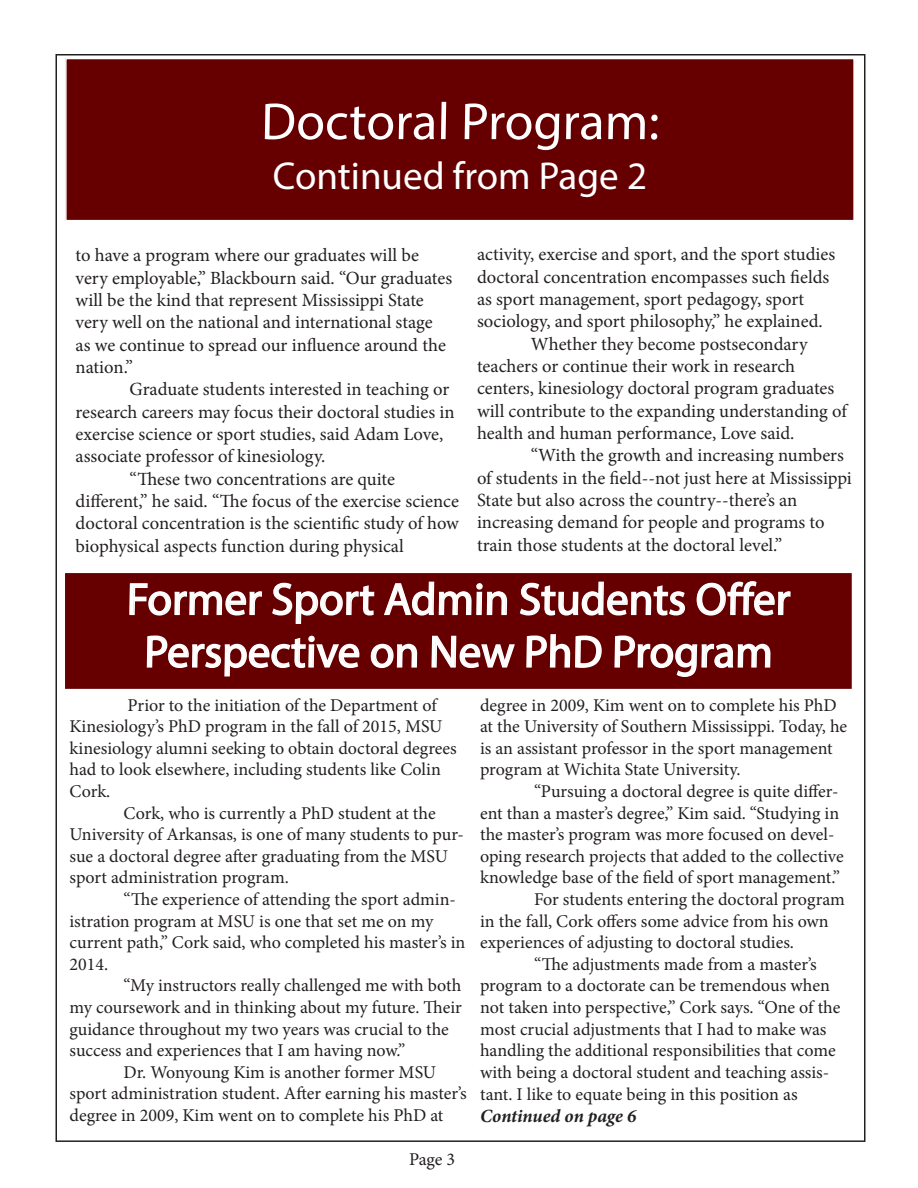
<style>
.page{position:relative;width:918px;height:1188px;background:#fff}
.page>*{position:absolute;margin:0;border:0;box-sizing:border-box;transform-origin:0 0}
.t1{font:52.5px "Myriad Pro";color:#fff}
.t2{font:45px "Myriad Pro";color:#fff}
.t3{font:39px "Myriad Pro";color:#fff}
.t4{font:18.6px/22.4px "Minion Pro";color:#231f20}
.t5{font:italic 700 18.6px "Minion Pro";color:#231f20}
.t6{font:18px/21.6px "Minion Pro";color:#231f20}
</style>
<div class="page">
<div style="left:66px;top:58px;width:788px;height:163px;background:#600"></div>
<div style="left:65px;top:58px;width:790px;height:163px;border:2px solid #fff"></div>
<div style="left:64px;top:572px;width:789px;height:118px;background:#600"></div>
<svg style="left:129px;top:581px;width:662px;height:96px"></svg>
<div style="left:64px;top:572px;width:789px;height:118px;border:2px solid #fff"></div>
<p class="t1" style="left:261px;top:89px;width:401px">Doctoral Program:</p>
<p class="t3" style="left:273px;top:151px;width:376px">Continued from Page 2</p>
<p class="t4" style="left:477px;top:243px;width:360px">activity, exercise and sport, and the sport studies doctoral concentration encompasses such fields as sport management, sport pedagogy, sport sociology, and sport philosophy,” he explained.</p>
<p class="t4" style="left:477px;top:333px;width:371px;text-indent:54px">Whether they become postsecondary teachers or continue their work in research centers, kinesiology doctoral program graduates will contribute to the expanding understanding of health and human performance, Love said.</p>
<p class="t4" style="left:477px;top:444px;width:376px;text-indent:54px">“With the growth and increasing numbers of students in the field--not just here at Mississippi State but also across the country--there’s an increasing demand for people and programs to train those students at the doctoral level.”</p>
<p class="t2" style="left:127px;top:571px;width:666px">Former Sport Admin Students Offer</p>
<p class="t2" style="left:144px;top:624px;width:631px">Perspective on New PhD Program</p>
<p class="t6" style="left:70px;top:694px;width:389px;text-indent:58px">Prior to the initiation of the Department of Kinesiology’s PhD program in the fall of 2015, MSU kinesiology alumni seeking to obtain doctoral degrees had to look elsewhere, including students like Colin Cork.</p>
<p class="t6" style="left:70px;top:802px;width:396px;text-indent:54px">Cork, who is currently a PhD student at the University of Arkansas, is one of many students to pur&shy;sue a doctoral degree after graduating from the MSU sport administration program.</p>
<p class="t6" style="left:70px;top:889px;width:397px;text-indent:54px">“The experience of attending the sport admin&shy;istration program at MSU is one that set me on my current path,” Cork said, who completed his master’s in</p>
<p class="t6" style="left:70px;top:953px;width:40px">2014.</p>
<p class="t6" style="left:70px;top:975px;width:394px;text-indent:54px">“My instructors really challenged me with both my coursework and in thinking about my future. Their guidance throughout my two years was crucial to the success and experiences that I am having now.”</p>
<p class="t6" style="left:70px;top:1061px;width:399px;text-indent:54px">Dr. Wonyoung Kim is another former MSU sport administration student. After earning his master’s degree in 2009, Kim went on to complete his PhD at</p>
<p class="t4" style="left:76px;top:244px;width:378px">to have a program where our graduates will be very employable,” Blackbourn said. “Our graduates will be the kind that represent Mississippi State very well on the national and international stage as we continue to spread our influence around the nation.”</p>
<p class="t4" style="left:76px;top:378px;width:381px;text-indent:54px">Graduate students interested in teaching or research careers may focus their doctoral studies in exercise science or sport studies, said Adam Love, associate professor of kinesiology.</p>
<p class="t4" style="left:76px;top:468px;width:385px;text-indent:54px">“These two concentrations are quite different,” he said. “The focus of the exercise science doctoral concentration is the scientific study of how biophysical aspects function during physical</p>
<p class="t6" style="left:480px;top:694px;width:369px">degree in 2009, Kim went on to complete his PhD at the University of Southern Mississippi. Today, he is an assistant professor in the sport management program at Wichita State University.</p>
<p class="t6" style="left:480px;top:781px;width:365px;text-indent:54px">“Pursuing a doctoral degree is quite differ&shy;ent than a master’s degree,” Kim said. “Studying in the master’s program was more focused on devel&shy;oping research projects that added to the collective knowledge base of the field of sport management.”</p>
<p class="t6" style="left:480px;top:889px;width:366px;text-indent:54px">For students entering the doctoral program in the fall, Cork offers some advice from his own experiences of adjusting to doctoral studies.</p>
<p class="t6" style="left:480px;top:953px;width:362px;text-indent:54px">“The adjustments made from a master’s program to a doctorate can be tremendous when not taken into perspective,” Cork says. “One of the most crucial adjustments that I had to make was handling the additional responsibilities that come with being a doctoral student and teaching assis&shy;tant. I like to equate being in this position as</p>
<p class="t5" style="left:480px;top:1103px;width:158px">Continued on page 6</p>
<p class="t6" style="left:409px;top:1149px;width:48px">Page 3</p>
</div>
